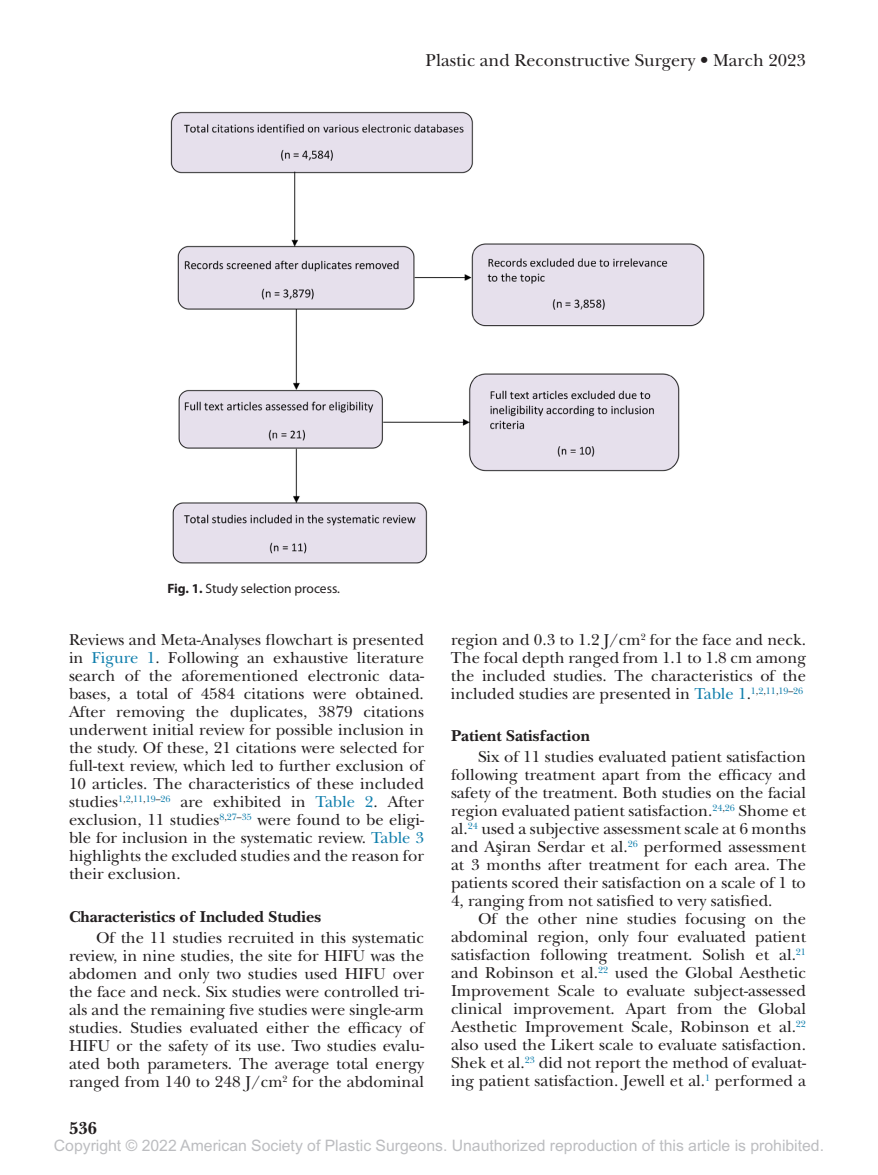
<style>
.page{position:relative;width:878px;height:1175px;background:#fff}
.page>*{position:absolute;margin:0;border:0;box-sizing:border-box;transform-origin:0 0}
.t1{font:18px "New Baskerville Std";color:#231f20}
.t2{font:700 18px "New Baskerville Std";color:#231f20}
.t3{font:16.5px/18px "New Baskerville Std";color:#231f20;text-align:justify}
.t4{font:700 16.5px "New Baskerville Std";color:#231f20}
.t5{font:15.75px "Arial MT Std";color:#bcbdc0}
.t6{font:13.5px "Myriad Pro";color:#231f20}
.s1{font-weight:700}
.s2{color:#0f7eac}
.s3{font-family:"Gandhari Unicode"}
</style>
<div class="page">
<img style="left:170px;top:111px;width:535px;height:453px">
<p class="t1" style="left:425px;top:50px;width:382px">Plastic and Reconstructive Surgery • March 2023</p>
<p class="t6" style="left:167px;top:580px;width:174px"><span class="s1">Fig. 1.</span> Study selection process.</p>
<p class="t3" style="left:69px;top:631px;width:356px">Reviews and Meta-Analyses flowchart is presented in <span class="s2">Figure 1</span>. Following an exhaustive literature search of the aforementioned electronic data&shy;bases, a total of 4584 citations were obtained.<br>After removing the duplicates, 3879 citations underwent initial review for possible inclusion in the study. Of these, 21 citations were selected for full-text review, which led to further exclusion of 10 articles. The characteristics of these included studies<sup>1</sup><sup>,</sup><sup>2</sup><sup>,</sup><sup>11</sup><sup>,</sup><sup>19</sup><sup>–</sup><sup>26</sup> are exhibited in <span class="s2">Table 2</span>. After exclusion, 11 studies<sup>8</sup><sup>,</sup><sup>27</sup><sup>–</sup><sup>35</sup> were found to be eligi&shy;ble for inclusion in the systematic review. <span class="s2">Table 3 </span>highlights the excluded studies and the reason for their exclusion.</p>
<p class="t4" style="left:69px;top:907px;width:253px">Characteristics of Included Studies</p>
<p class="t3" style="left:69px;top:929px;width:356px;text-indent:27px">Of the 11 studies recruited in this systematic review, in nine studies, the site for HIFU was the abdomen and only two studies used HIFU over the face and neck. Six studies were controlled tri&shy;als and the remaining five studies were single-arm studies. Studies evaluated either the efficacy of HIFU or the safety of its use. Two studies evalu&shy;ated both parameters. The average total energy ranged from 140 to 248 J/cm<sup>2</sup> for the abdominal</p>
<p class="t2" style="left:69px;top:1118px;width:30px">536</p>
<p class="t3" style="left:451px;top:631px;width:356px">region and 0.3 to 1.2 J/cm<sup>2</sup> for the face and neck.<br>The focal depth ranged from 1.1 to 1.8 cm among the included studies. The characteristics of the included studies are presented in <span class="s2">Table 1</span>.<sup>1</sup><sup>,</sup><sup>2</sup><sup>,</sup><sup>11</sup><sup>,</sup><sup>19</sup><sup>–</sup><sup>26</sup></p>
<p class="t4" style="left:451px;top:726px;width:140px">Patient Satisfaction</p>
<p class="t3" style="left:451px;top:748px;width:356px;text-indent:27px">Six of 11 studies evaluated patient satisfaction following treatment apart from the efficacy and safety of the treatment. Both studies on the facial region evaluated patient satisfaction.<sup>24</sup><sup>,</sup><sup>26</sup> Shome et al.<sup>24</sup> used a subjective assessment scale at 6 months and A<span class="s3">ş</span>iran Serdar et al.<sup>26</sup> performed assessment at 3 months after treatment for each area. The patients scored their satisfaction on a scale of 1 to 4, ranging from not satisfied to very satisfied.</p>
<p class="t3" style="left:451px;top:910px;width:356px;text-indent:27px">Of the other nine studies focusing on the abdominal region, only four evaluated patient satisfaction following treatment. Solish et al.<sup>21 </sup>and Robinson et al.<sup>22</sup> used the Global Aesthetic Improvement Scale to evaluate subject-assessed clinical improvement. Apart from the Global Aesthetic Improvement Scale, Robinson et al.<sup>22 </sup>also used the Likert scale to evaluate satisfaction.<br>Shek et al.<sup>23</sup> did not report the method of evaluat&shy;ing patient satisfaction. Jewell et al.<sup>1</sup> performed a</p>
<p class="t5" style="left:54px;top:1136px;width:771px">Copyright © 2022 American Society of Plastic Surgeons. Unauthorized reproduction of this article is prohibited.</p>
</div>
